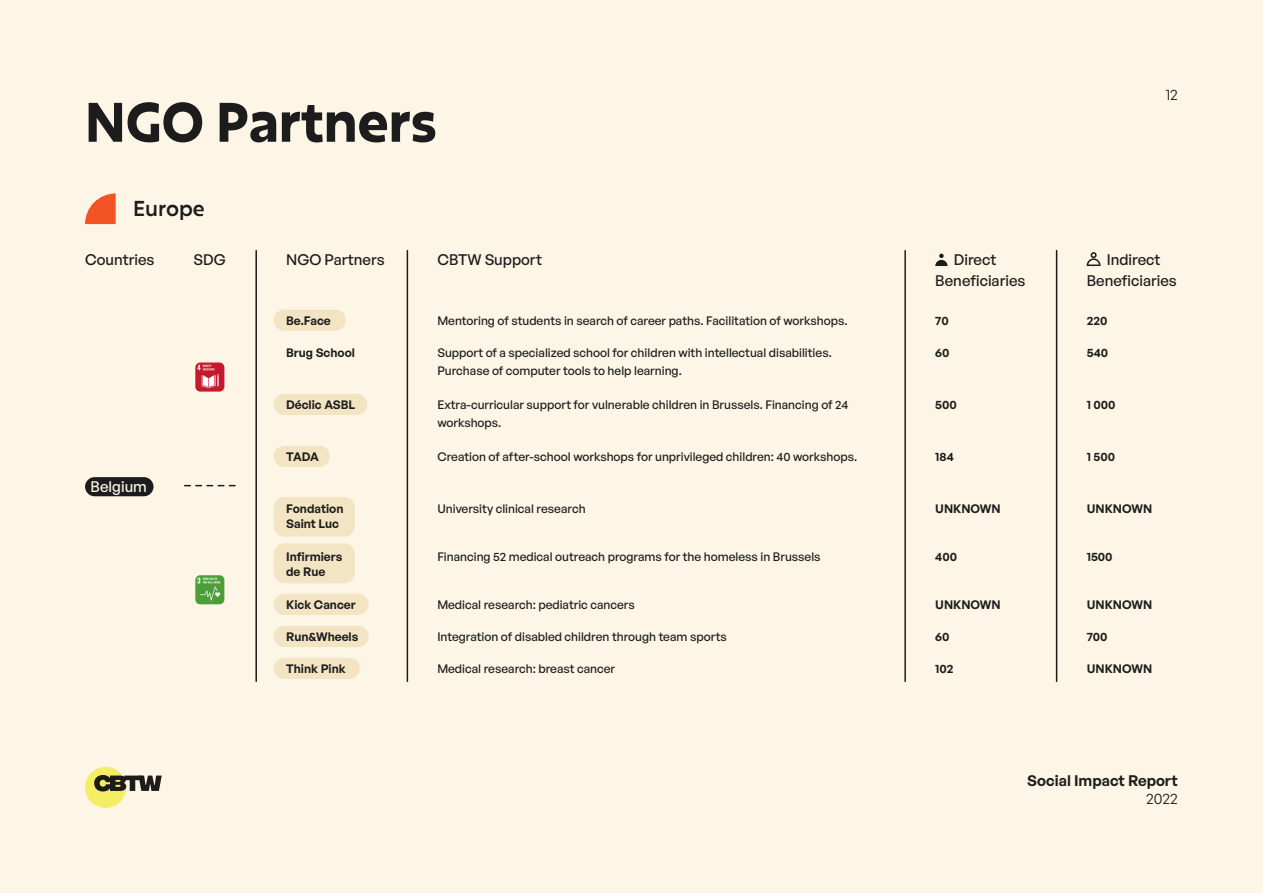
<style>
.page{position:relative;width:1263px;height:893px;background:#fdf6e6}
.page>*{position:absolute;margin:0;border:0;box-sizing:border-box;transform-origin:0 0}
.t1{font:700 54px "Excon";color:#1c1c1c}
.t2{font:500 21px "Excon";color:#1c1c1c}
.t3{font:500 15px/21px "General Sans";color:#1c1c1c}
.t4{font:600 15px "General Sans";color:#1c1c1c}
.t5{font:500 15px "General Sans";color:#fdf6e6}
.t6{font:15px "General Sans";color:#1c1c1c}
.t7{font:500 12px/18px "General Sans";color:#1c1c1c}
.t8{font:600 12px/15px "General Sans";color:#1c1c1c}
</style>
<div class="page">
<div style="left:85px;top:767px;width:41px;height:41px;background:#f5ed63;border-radius:50%"></div>
<svg style="left:94px;top:775px;width:68px;height:16px"></svg>
<div style="left:274px;top:309px;width:72px;height:22px;background:#f3e5c3;border-radius:11px"></div>
<div style="left:274px;top:394px;width:93px;height:21px;background:#f3e5c3;border-radius:11px"></div>
<div style="left:274px;top:446px;width:56px;height:21px;background:#f3e5c3;border-radius:11px"></div>
<div style="left:274px;top:594px;width:95px;height:21px;background:#f3e5c3;border-radius:11px"></div>
<div style="left:274px;top:626px;width:95px;height:21px;background:#f3e5c3;border-radius:11px"></div>
<div style="left:274px;top:658px;width:86px;height:21px;background:#f3e5c3;border-radius:11px"></div>
<div style="left:274px;top:497px;width:81px;height:40px;background:#f3e5c3;border-radius:11px"></div>
<div style="left:274px;top:543px;width:81px;height:40px;background:#f3e5c3;border-radius:11px"></div>
<hr style="left:255px;top:251px;width:2px;height:430px;background:#1c1c1c">
<svg style="left:185px;top:485px;width:50px;height:1px"></svg>
<hr style="left:407px;top:251px;width:1px;height:430px;background:#1c1c1c">
<hr style="left:904px;top:251px;width:2px;height:430px;background:#1c1c1c">
<hr style="left:1056px;top:251px;width:1px;height:430px;background:#1c1c1c">
<svg style="left:935px;top:254px;width:12px;height:12px"></svg>
<svg style="left:1086px;top:252px;width:15px;height:14px"></svg>
<img style="left:195px;top:362px;width:29px;height:30px">
<img style="left:195px;top:575px;width:29px;height:29px">
<svg style="left:85px;top:193px;width:31px;height:31px"></svg>
<div style="left:85px;top:477px;width:68px;height:19px;background:#1c1c1c;border-radius:10px"></div>
<h1 class="t1" style="left:85px;top:86px;width:353px">NGO Partners</h1>
<h2 class="t2" style="left:133px;top:194px;width:73px">Europe</h2>
<p class="t6" style="left:1166px;top:85px;width:14px">12</p>
<p class="t3" style="left:85px;top:249px;width:71px">Countries</p>
<p class="t3" style="left:193px;top:249px;width:34px">SDG</p>
<p class="t3" style="left:286px;top:249px;width:100px">NGO Partners</p>
<p class="t3" style="left:437px;top:249px;width:106px">CBTW Support</p>
<p class="t3" style="left:935px;top:249px;width:92px;text-indent:19px">Direct<br>Beneficiaries</p>
<p class="t3" style="left:1087px;top:249px;width:92px;text-align:center">Indirect<br>Beneficiaries</p>
<p class="t8" style="left:286px;top:313px;width:46px">Be.Face</p>
<p class="t7" style="left:437px;top:311px;width:412px">Mentoring of students in search of career paths. Facilitation of workshops.</p>
<p class="t8" style="left:935px;top:312px;width:15px">70</p>
<p class="t8" style="left:1087px;top:312px;width:22px">220</p>
<p class="t8" style="left:286px;top:344px;width:70px">Brug School</p>
<p class="t8" style="left:286px;top:397px;width:71px">Déclic ASBL</p>
<p class="t8" style="left:286px;top:449px;width:34px">TADA</p>
<p class="t7" style="left:437px;top:343px;width:396px">Support of a specialized school for children with intellectual disabilities.<br>Purchase of computer tools to help learning.</p>
<p class="t7" style="left:437px;top:395px;width:412px">Extra-curricular support for vulnerable children in Brussels. Financing of 24 workshops.</p>
<p class="t7" style="left:437px;top:447px;width:421px">Creation of after-school workshops for unprivileged children: 40 workshops.</p>
<p class="t8" style="left:935px;top:344px;width:16px">60</p>
<p class="t8" style="left:935px;top:397px;width:23px">500</p>
<p class="t8" style="left:935px;top:449px;width:20px">184</p>
<p class="t8" style="left:1087px;top:344px;width:23px">540</p>
<p class="t8" style="left:1087px;top:397px;width:30px">1 000</p>
<p class="t8" style="left:1087px;top:449px;width:30px">1 500</p>
<p class="t5" style="left:91px;top:477px;width:58px">Belgium</p>
<p class="t8" style="left:286px;top:501px;width:59px">Fondation<br>Saint Luc</p>
<p class="t8" style="left:286px;top:549px;width:58px">Infirmiers de Rue</p>
<p class="t7" style="left:437px;top:500px;width:150px">University clinical research</p>
<p class="t7" style="left:437px;top:547px;width:385px">Financing 52 medical outreach programs for the homeless in Brussels</p>
<p class="t8" style="left:935px;top:501px;width:67px">UNKNOWN</p>
<p class="t8" style="left:935px;top:549px;width:23px">400</p>
<p class="t8" style="left:1087px;top:501px;width:67px">UNKNOWN</p>
<p class="t8" style="left:1087px;top:549px;width:27px">1500</p>
<p class="t8" style="left:286px;top:597px;width:71px">Kick Cancer</p>
<p class="t8" style="left:286px;top:629px;width:74px">Run&amp;Wheels</p>
<p class="t8" style="left:286px;top:661px;width:61px">Think Pink</p>
<p class="t7" style="left:437px;top:595px;width:199px">Medical research: pediatric cancers</p>
<p class="t7" style="left:437px;top:627px;width:291px">Integration of disabled children through team sports</p>
<p class="t7" style="left:437px;top:659px;width:179px">Medical research: breast cancer</p>
<p class="t8" style="left:935px;top:597px;width:67px">UNKNOWN</p>
<p class="t8" style="left:935px;top:629px;width:16px">60</p>
<p class="t8" style="left:935px;top:661px;width:20px">102</p>
<p class="t8" style="left:1087px;top:597px;width:67px">UNKNOWN</p>
<p class="t8" style="left:1087px;top:629px;width:22px">700</p>
<p class="t8" style="left:1087px;top:661px;width:67px">UNKNOWN</p>
<p class="t4" style="left:1027px;top:771px;width:152px">Social Impact Report</p>
<p class="t6" style="left:1146px;top:789px;width:33px">2022</p>
</div>
